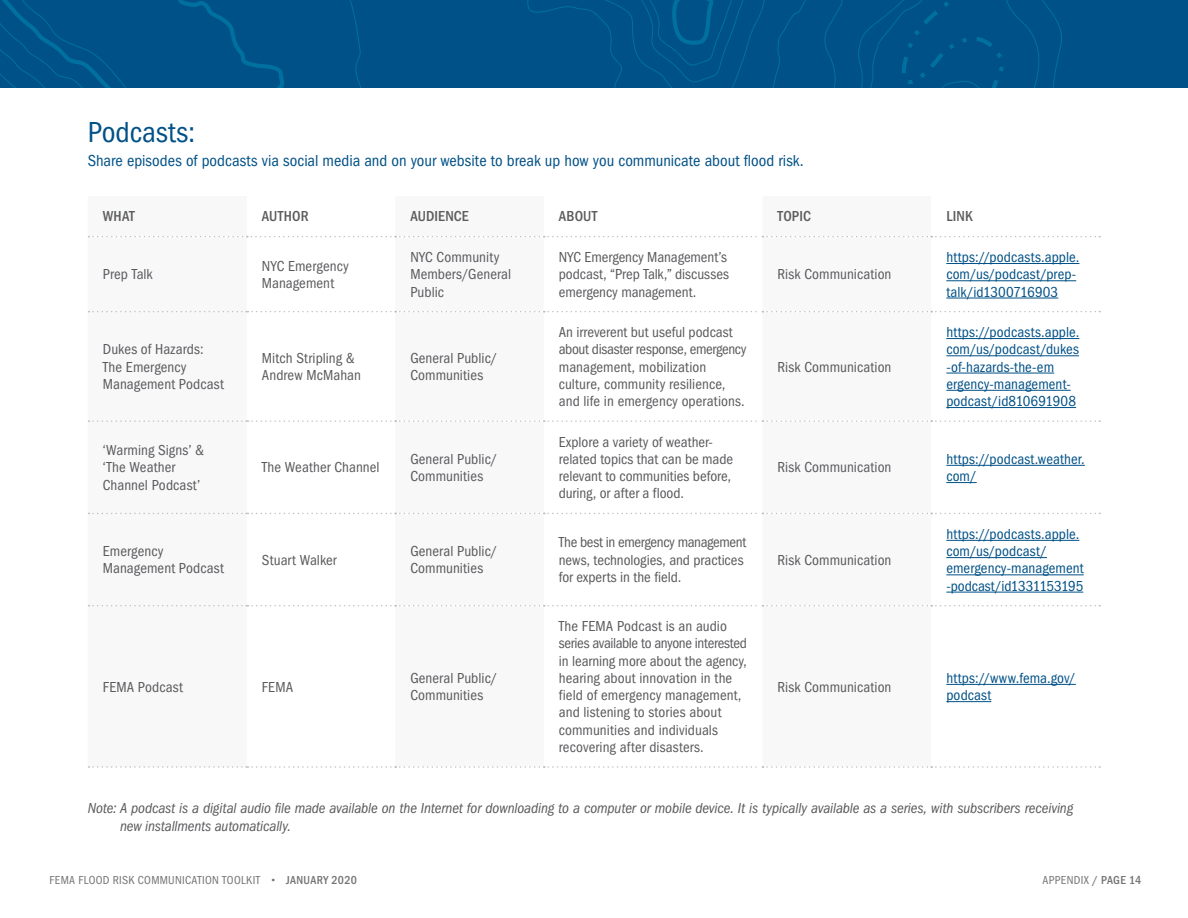
<style>
.page{position:relative;width:1188px;height:918px;background:#fff}
.page>*{position:absolute;margin:0;border:0;box-sizing:border-box;transform-origin:0 0}
.t1{font:condensed 30px "ITC Franklin Gothic Std";color:#005187}
.t2{font:condensed 16.5px "ITC Franklin Gothic Std";color:#005187}
.t3{font:condensed 15px/17.2px "ITC Franklin Gothic Std";color:#5a5a5d}
.t4{font:condensed 15px/17.2px "ITC Franklin Gothic Std";letter-spacing:.005em;color:#005187}
.t5{font:italic condensed 15px/18px "ITC Franklin Gothic Std";letter-spacing:-.005em;color:#5a5a5d}
.t6{font:500 condensed 15px "ITC Franklin Gothic Std";letter-spacing:.01em;color:#5b5c5d}
.t7{font:condensed 12px "ITC Franklin Gothic Std";letter-spacing:.025em;color:#737373}
.s1{font-weight:500;font-stretch:normal}
.s2{font-weight:500}
</style>
<div class="page">
<div style="left:0;top:0;width:1188px;height:87px;background:#005187"></div>
<svg style="left:88px;top:311px;width:1012px;height:1px"></svg>
<svg style="left:88px;top:420px;width:1012px;height:2px"></svg>
<svg style="left:88px;top:513px;width:1012px;height:1px"></svg>
<svg style="left:88px;top:605px;width:1012px;height:1px"></svg>
<svg style="left:88px;top:766px;width:1012px;height:2px"></svg>
<svg style="left:88px;top:236px;width:1012px;height:1px"></svg>
<hr style="left:946px;top:263px;width:133px;height:1px;background:#005187">
<hr style="left:946px;top:280px;width:130px;height:1px;background:#005187">
<hr style="left:946px;top:298px;width:112px;height:1px;background:#005187">
<hr style="left:946px;top:338px;width:133px;height:1px;background:#005187">
<hr style="left:946px;top:355px;width:133px;height:1px;background:#005187">
<hr style="left:946px;top:373px;width:108px;height:1px;background:#005187">
<hr style="left:946px;top:390px;width:125px;height:1px;background:#005187">
<hr style="left:946px;top:407px;width:130px;height:1px;background:#005187">
<hr style="left:946px;top:465px;width:139px;height:1px;background:#005187">
<hr style="left:946px;top:482px;width:31px;height:1px;background:#005187">
<hr style="left:946px;top:540px;width:133px;height:1px;background:#005187">
<hr style="left:946px;top:557px;width:101px;height:1px;background:#005187">
<hr style="left:946px;top:574px;width:138px;height:1px;background:#005187">
<hr style="left:946px;top:592px;width:137px;height:1px;background:#005187">
<hr style="left:946px;top:684px;width:130px;height:1px;background:#005187">
<hr style="left:946px;top:701px;width:45px;height:1px;background:#005187">
<h3 class="t1" style="left:88px;top:115px;width:109px">Podcasts:</h3>
<p class="t2" style="left:88px;top:151px;width:718px">Share episodes of podcasts via social media and on your website to break up how you communicate about flood risk.</p>
<p class="t6" style="left:103px;top:208px;width:33px">WHAT</p>
<p class="t6" style="left:262px;top:208px;width:48px">AUTHOR</p>
<p class="t6" style="left:410px;top:208px;width:60px">AUDIENCE</p>
<p class="t6" style="left:559px;top:208px;width:40px">ABOUT</p>
<p class="t6" style="left:778px;top:208px;width:35px">TOPIC</p>
<p class="t6" style="left:946px;top:208px;width:28px">LINK</p>
<p class="t3" style="left:103px;top:266px;width:51px">Prep Talk</p>
<p class="t3" style="left:262px;top:257px;width:88px">NYC Emergency<br>Management</p>
<p class="t3" style="left:410px;top:249px;width:102px">NYC Community<br>Members/General<br>Public</p>
<p class="t3" style="left:559px;top:249px;width:172px">NYC Emergency Management’s podcast, “Prep Talk,” discusses emergency management.</p>
<p class="t3" style="left:103px;top:341px;width:123px">Dukes of Hazards:<br>The Emergency<br>Management Podcast</p>
<p class="t3" style="left:262px;top:349px;width:101px">Mitch Stripling &amp;<br>Andrew McMahan</p>
<p class="t3" style="left:410px;top:349px;width:89px">General Public/<br>Communities</p>
<p class="t3" style="left:103px;top:442px;width:103px">‘Warming Signs’ &amp; ‘The Weather<br>Channel Podcast’</p>
<p class="t3" style="left:262px;top:459px;width:119px">The Weather Channel</p>
<p class="t3" style="left:410px;top:450px;width:89px">General Public/<br>Communities</p>
<p class="t3" style="left:559px;top:324px;width:189px">An irreverent but useful podcast about disaster response, emergency management, mobilization culture, community resilience, and life in emergency operations.</p>
<p class="t3" style="left:559px;top:433px;width:176px">Explore a variety of weather&shy;related topics that can be made relevant to communities before, during, or after a flood.</p>
<p class="t3" style="left:103px;top:543px;width:123px">Emergency<br>Management Podcast</p>
<p class="t3" style="left:262px;top:551px;width:76px">Stuart Walker</p>
<p class="t3" style="left:410px;top:543px;width:89px">General Public/<br>Communities</p>
<p class="t3" style="left:559px;top:534px;width:189px">The best in emergency management news, technologies, and practices for experts in the field.</p>
<p class="t3" style="left:103px;top:678px;width:81px">FEMA Podcast</p>
<p class="t3" style="left:262px;top:678px;width:33px">FEMA</p>
<p class="t3" style="left:410px;top:669px;width:89px">General Public/<br>Communities</p>
<p class="t3" style="left:559px;top:618px;width:190px">The FEMA Podcast is an audio series available to anyone interested in learning more about the agency, hearing about innovation in the field of emergency management, and listening to stories about communities and individuals recovering after disasters.</p>
<p class="t3" style="left:778px;top:266px;width:115px">Risk Communication</p>
<p class="t3" style="left:778px;top:358px;width:115px">Risk Communication</p>
<p class="t4" style="left:946px;top:249px;width:135px">https://podcasts.apple. com/us/podcast/prep&shy;talk/id1300716903</p>
<p class="t4" style="left:946px;top:324px;width:135px">https://podcasts.apple. com/us/podcast/dukes -of-hazards-the-em ergency-management&shy;podcast/id810691908</p>
<p class="t3" style="left:778px;top:459px;width:115px">Risk Communication</p>
<p class="t4" style="left:946px;top:450px;width:140px">https://podcast.weather. com/</p>
<p class="t3" style="left:778px;top:551px;width:115px">Risk Communication</p>
<p class="t4" style="left:946px;top:525px;width:139px">https://podcasts.apple. com/us/podcast/ emergency-management -podcast/id1331153195</p>
<p class="t3" style="left:778px;top:678px;width:115px">Risk Communication</p>
<p class="t4" style="left:946px;top:669px;width:131px">https://www.fema.gov/ podcast</p>
<p class="t5" style="left:120px;top:799px;width:955px;text-indent:-32px">Note: A podcast is a digital audio file made available on the Internet for downloading to a computer or mobile device. It is typically available as a series, with subscribers receiving new installments automatically.</p>
<p class="t7" style="left:50px;top:873px;width:309px">FEMA FLOOD RISK COMMUNICATION TOOLKIT <span class="s1">•</span> <span class="s2">JANUARY 2020</span></p>
<p class="t7" style="left:1043px;top:873px;width:100px">APPENDIX <span class="s2">/ PAGE 14</span></p>
</div>
